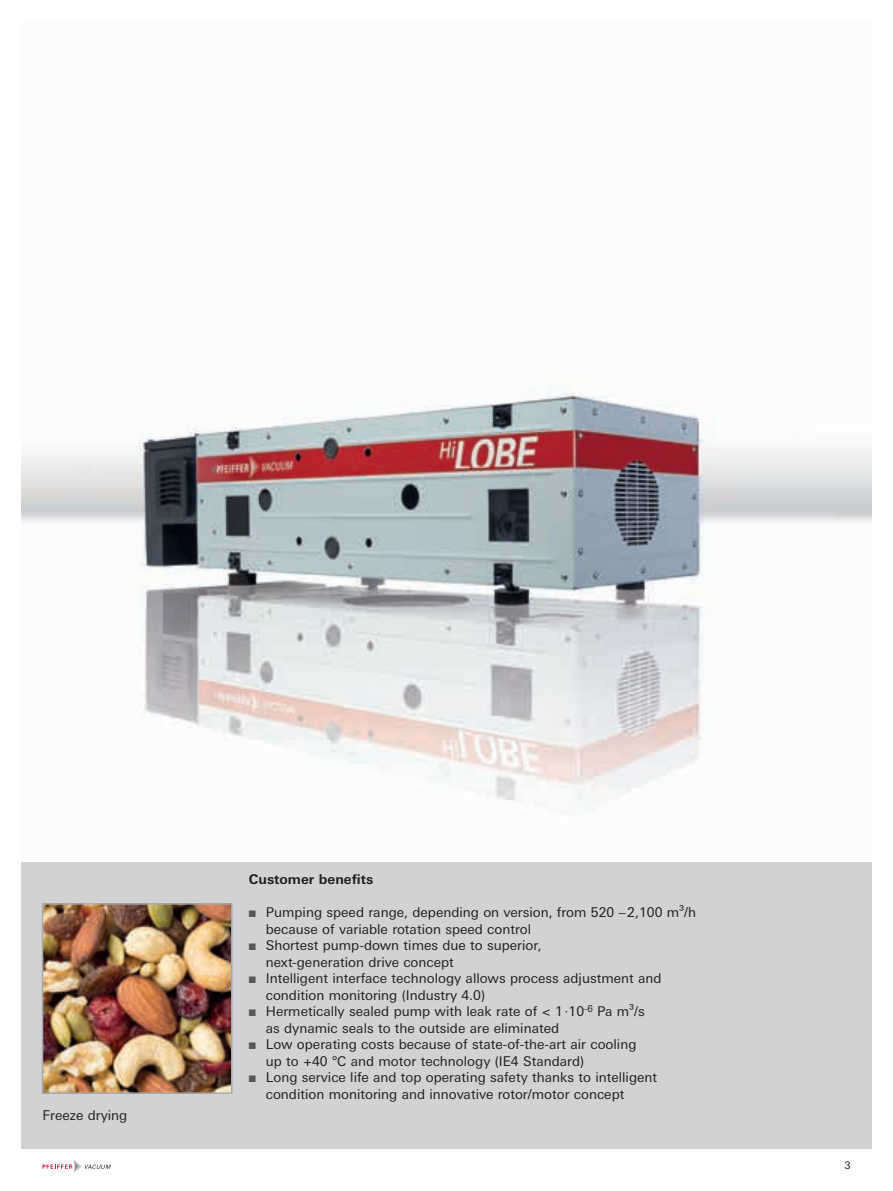
<style>
.page{position:relative;width:893px;height:1191px;background:#fff}
.page>*{position:absolute;margin:0;border:0;box-sizing:border-box;transform-origin:0 0}
.t1{font:13.5px/16.5px "Univers Next W1 G";color:#231f20}
.t2{font:700 13.5px "Univers Next W1 G";color:#231f20}
.t3{font:10.5px "Univers Next W1 G";color:#231f20}
.s1{color:#57585a}
</style>
<div class="page">
<svg style="left:43px;top:1160px;width:68px;height:12px"></svg>
<div style="left:21px;top:861px;width:851px;height:287px;background:#d1d2d4"></div>
<img style="left:45px;top:906px;width:184px;height:185px">
<div style="left:42px;top:903px;width:190px;height:191px;border:2px solid #a8a9ad"></div>
<img style="left:21px;top:392px;width:851px;height:419px">
<p class="t1" style="left:43px;top:1107px;width:86px">Freeze drying</p>
<p class="t2" style="left:249px;top:871px;width:126px">Customer benefits</p>
<p class="t1" style="left:266px;top:904px;width:432px;text-indent:-17px"><span class="s1">■</span> Pumping speed range, depending on version, from 520 –2,100 m³/h because of variable rotation speed control</p>
<p class="t1" style="left:266px;top:937px;width:277px;text-indent:-17px"><span class="s1">■</span> Shortest pump-down times due to superior, next-generation drive concept</p>
<p class="t1" style="left:266px;top:970px;width:397px;text-indent:-17px"><span class="s1">■</span> Intelligent interface technology allows process adjustment and condition monitoring (Industry 4.0)</p>
<p class="t1" style="left:266px;top:1003px;width:380px;text-indent:-17px"><span class="s1">■</span> Hermetically sealed pump with leak rate of &lt; 1·10<sup>-6</sup> Pa m³/s as dynamic seals to the outside are eliminated</p>
<p class="t1" style="left:266px;top:1036px;width:372px;text-indent:-17px"><span class="s1">■</span> Low operating costs because of state-of-the-art air cooling up to +40 °C and motor technology (IE4 Standard)</p>
<p class="t1" style="left:266px;top:1069px;width:393px;text-indent:-17px"><span class="s1">■</span> Long service life and top operating safety thanks to intelligent condition monitoring and innovative rotor/motor concept</p>
<p class="t3" style="left:844px;top:1159px;width:8px">3</p>
</div>
